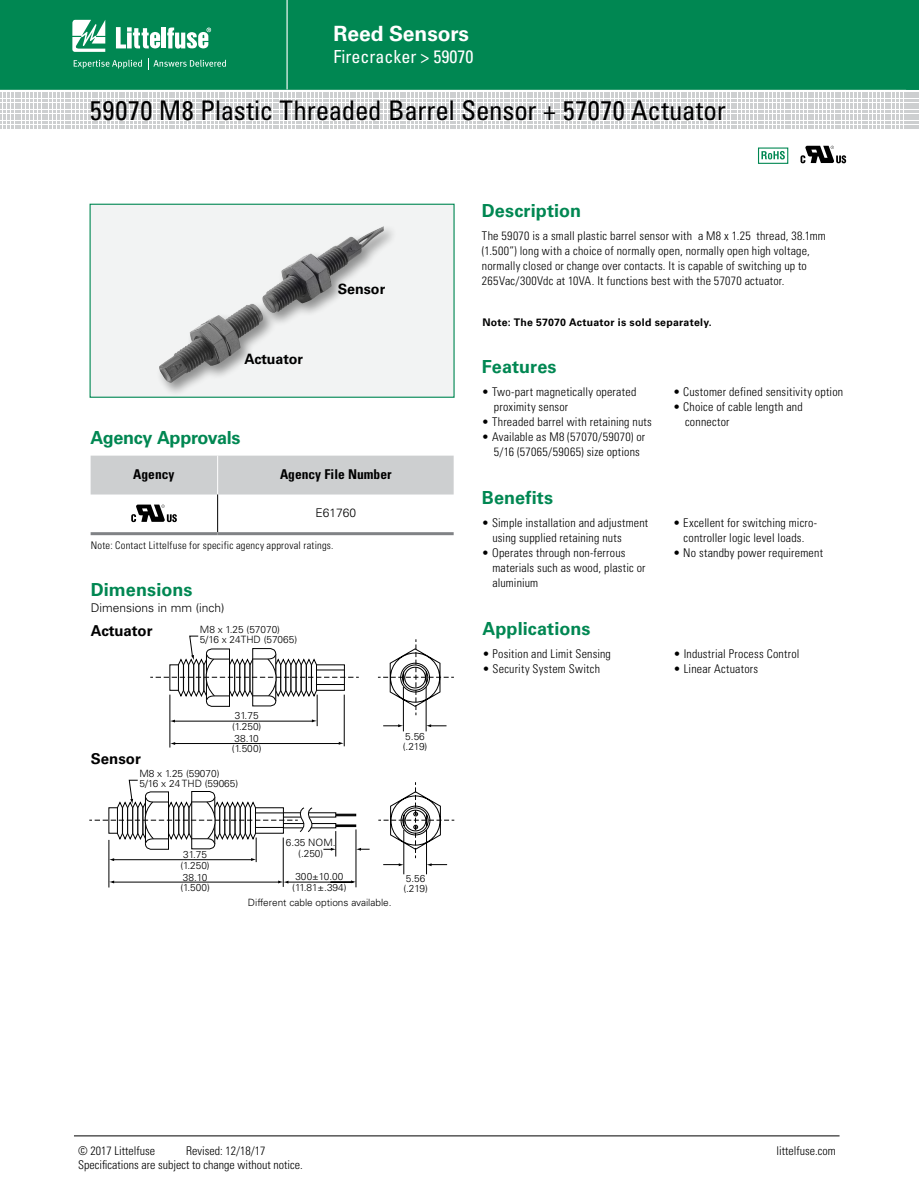
<style>
.page{position:relative;width:919px;height:1191px;background:#fff}
.page>*{position:absolute;margin:0;border:0;box-sizing:border-box;transform-origin:0 0}
.t1{font:condensed 27px "Univers LT Std";color:#000}
.t2{font:700 21px "Univers LT Std";letter-spacing:-.005em;color:#fff}
.t3{font:700 18px "Univers LT Std";letter-spacing:.005em;color:#008752}
.t4{font:condensed 18px "Univers LT Std";color:#fff}
.t5{font:700 18px "Univers LT Std";letter-spacing:-.02em;color:#008752}
.t6{font:700 15px "Univers LT Std";color:#000}
.t7{font:700 14.25px "Univers LT Std";color:#000}
.t8{font:700 condensed 13.5px "Univers LT Std";color:#000}
.t9{font:300 condensed 12px/15px "Univers LT Std";letter-spacing:.015em;color:#000}
.t10{font:300 12px "Univers LT Std";color:#000}
.t11{font:300 condensed 10.5px "Univers LT Std";letter-spacing:.025em;color:#000}
.t12{font:700 10.5px "Univers LT Std";letter-spacing:.025em;color:#000}
.t13{font:300 10.05px/10.2px "Univers LT Std";color:#000}
</style>
<div class="page">
<hr style="left:74px;top:1135px;width:765px;height:1px;background:#000">
<svg style="left:0;top:0;width:919px;height:127px;background:#46a37f"></svg>
<div style="left:91px;top:455px;width:362px;height:39px;background:#cdcfd0"></div>
<hr style="left:217px;top:455px;width:1px;height:39px;background:#fff">
<hr style="left:217px;top:494px;width:1px;height:38px;background:#000">
<hr style="left:91px;top:532px;width:127px;height:3px;background:#808285">
<hr style="left:218px;top:532px;width:235px;height:3px;background:#808285">
<svg style="left:131px;top:504px;width:46px;height:18px"></svg>
<div style="left:89px;top:204px;width:365px;height:194px;background:#f2f3f3;border:1px solid #008752"></div>
<svg style="left:761px;top:151px;width:23px;height:8px"></svg>
<div style="left:758px;top:147px;width:30px;height:17px;border:1px solid #008752"></div>
<svg style="left:800px;top:146px;width:46px;height:17px"></svg>
<div style="left:155px;top:223px;width:242px;height:173px;background:#000;opacity:.41"></div>
<img style="left:159px;top:226px;width:224px;height:154px">
<hr style="left:109px;top:840px;width:1px;height:47px;background:#000">
<hr style="left:283px;top:837px;width:1px;height:50px;background:#000">
<hr style="left:355px;top:829px;width:1px;height:58px;background:#000">
<hr style="left:426px;top:830px;width:1px;height:44px;background:#000">
<hr style="left:403px;top:830px;width:1px;height:44px;background:#000">
<hr style="left:287px;top:882px;width:66px;height:1px;background:#000">
<hr style="left:112px;top:882px;width:167px;height:1px;background:#000">
<svg style="left:278px;top:880px;width:10px;height:3px"></svg>
<svg style="left:330px;top:880px;width:26px;height:3px"></svg>
<svg style="left:89px;top:780px;width:365px;height:86px"></svg>
<hr style="left:170px;top:694px;width:1px;height:53px;background:#000">
<hr style="left:344px;top:694px;width:1px;height:52px;background:#000">
<svg style="left:150px;top:636px;width:304px;height:109px"></svg>
<h2 class="t2" style="left:333px;top:21px;width:137px">Reed Sensors</h2>
<h3 class="t4" style="left:333px;top:45px;width:141px">Firecracker &gt; 59070</h3>
<h1 class="t1" style="left:90px;top:94px;width:637px">59070 M8 Plastic Threaded Barrel Sensor + 57070 Actuator</h1>
<p class="t7" style="left:244px;top:351px;width:60px">Actuator</p>
<p class="t7" style="left:338px;top:280px;width:49px">Sensor</p>
<h3 class="t5" style="left:91px;top:427px;width:151px">Agency Approvals</h3>
<p class="t8" style="left:133px;top:466px;width:43px">Agency</p>
<p class="t8" style="left:280px;top:466px;width:113px">Agency File Number</p>
<p class="t10" style="left:315px;top:505px;width:42px">E61760</p>
<p class="t11" style="left:91px;top:539px;width:244px">Note: Contact Littelfuse for specific agency approval ratings.</p>
<h3 class="t3" style="left:91px;top:579px;width:103px">Dimensions</h3>
<p class="t10" style="left:91px;top:600px;width:135px">Dimensions in mm (inch)</p>
<p class="t6" style="left:91px;top:621px;width:63px">Actuator</p>
<p class="t6" style="left:91px;top:749px;width:52px">Sensor</p>
<p class="t13" style="left:200px;top:624px;width:99px">M8 x 1.25 (57070)<br>5/16 x 24THD (57065)</p>
<p class="t13" style="left:232px;top:710px;width:31px">31.75 (1.250)</p>
<p class="t13" style="left:232px;top:733px;width:31px">38.10 (1.500)</p>
<p class="t13" style="left:403px;top:731px;width:26px">5.56 (.219)</p>
<p class="t13" style="left:139px;top:768px;width:100px">M8 x 1.25 (59070)<br>5/16 x 24 THD (59065)</p>
<p class="t13" style="left:286px;top:837px;width:51px">6.35 NOM.</p>
<p class="t13" style="left:183px;top:849px;width:25px">31.75</p>
<p class="t13" style="left:298px;top:848px;width:27px">(.250)</p>
<p class="t13" style="left:180px;top:860px;width:31px">(1.250)</p>
<p class="t13" style="left:180px;top:872px;width:31px">38.10 (1.500)</p>
<p class="t13" style="left:292px;top:871px;width:56px;text-align:center">300±10.00 (11.81±.394)</p>
<p class="t13" style="left:248px;top:897px;width:145px">Different cable options available.</p>
<p class="t13" style="left:403px;top:873px;width:26px">5.56 (.219)</p>
<h3 class="t3" style="left:482px;top:200px;width:101px">Description</h3>
<p class="t9" style="left:482px;top:228px;width:345px">The 59070 is a small plastic barrel sensor with a M8 x 1.25 thread, 38.1mm (1.500”) long with a choice of normally open, normally open high voltage, normally closed or change over contacts. It is capable of switching up to 265Vac/300Vdc at 10VA. It functions best with the 57070 actuator.</p>
<p class="t12" style="left:482px;top:316px;width:231px">Note: The 57070 Actuator is sold separately.</p>
<h3 class="t3" style="left:482px;top:356px;width:76px">Features</h3>
<p class="t9" style="left:494px;top:384px;width:144px;text-indent:-12px">• Two-part magnetically operated proximity sensor</p>
<p class="t9" style="left:482px;top:414px;width:171px">• Threaded barrel with retaining nuts</p>
<p class="t9" style="left:482px;top:429px;width:165px;text-align:center">• Available as M8 (57070/59070) or<br>5/16 (57065/59065) size options</p>
<h3 class="t3" style="left:482px;top:487px;width:73px">Benefits</h3>
<p class="t9" style="left:492px;top:515px;width:157px;text-indent:-10px">• Simple installation and adjustment using supplied retaining nuts</p>
<p class="t9" style="left:492px;top:545px;width:155px;text-indent:-10px">• Operates through non-ferrous materials such as wood, plastic or aluminium</p>
<h3 class="t3" style="left:482px;top:618px;width:110px">Applications</h3>
<p class="t9" style="left:482px;top:646px;width:130px">• Position and Limit Sensing</p>
<p class="t9" style="left:482px;top:661px;width:119px">• Security System Switch</p>
<p class="t9" style="left:673px;top:384px;width:172px">• Customer defined sensitivity option</p>
<p class="t9" style="left:685px;top:399px;width:119px;text-indent:-12px">• Choice of cable length and connector</p>
<p class="t9" style="left:673px;top:515px;width:145px;text-align:center">• Excellent for switching micro&shy;controller logic level loads.</p>
<p class="t9" style="left:673px;top:545px;width:151px">• No standby power requirement</p>
<p class="t9" style="left:673px;top:646px;width:127px">• Industrial Process Control</p>
<p class="t9" style="left:673px;top:661px;width:86px">• Linear Actuators</p>
<p class="t9" style="left:78px;top:1143px;width:78px">© 2017 Littelfuse</p>
<p class="t9" style="left:186px;top:1143px;width:81px">Revised: 12/18/17</p>
<p class="t9" style="left:776px;top:1143px;width:61px">littelfuse.com</p>
<p class="t9" style="left:78px;top:1157px;width:226px">Specifications are subject to change without notice.</p>
</div>
